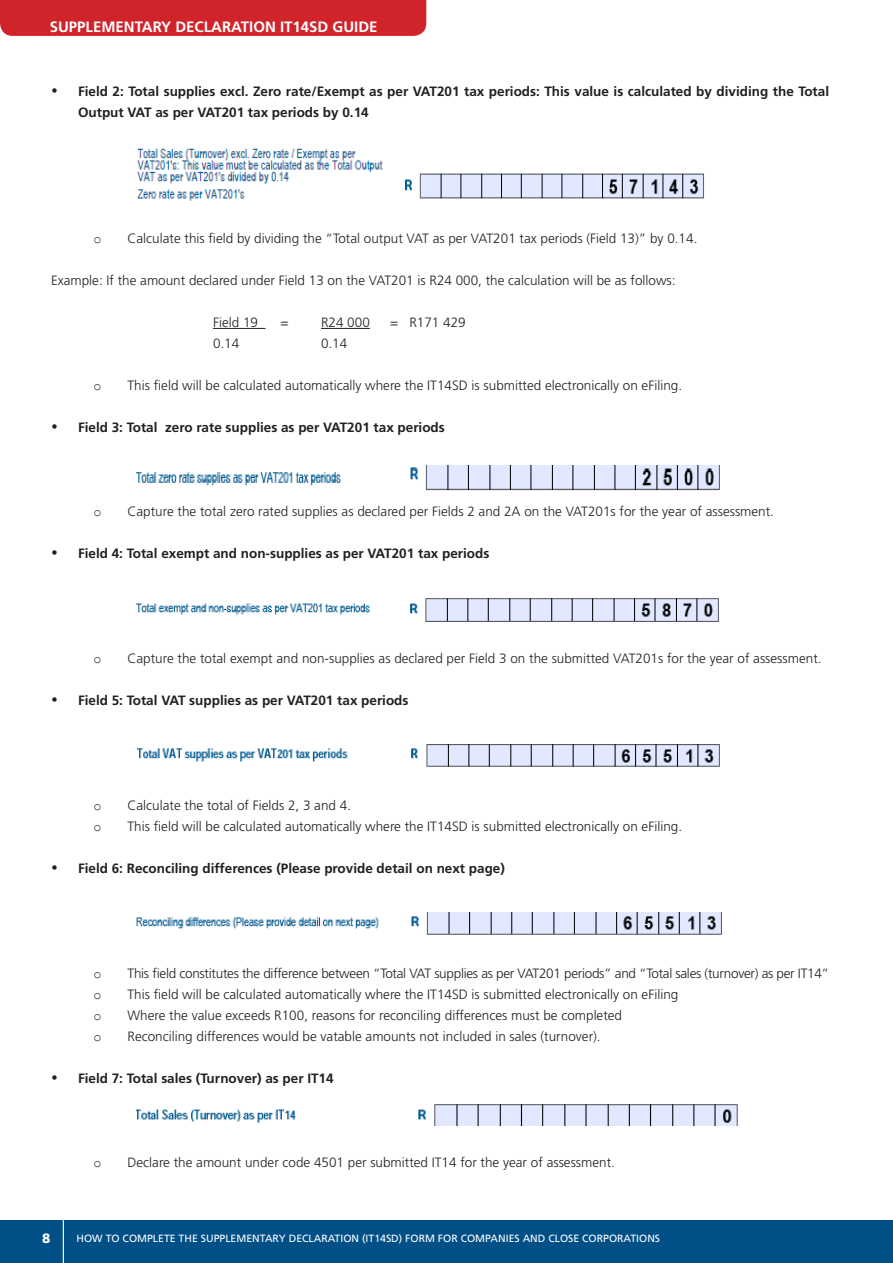
<style>
.page{position:relative;width:893px;height:1263px;background:#fff}
.page>*{position:absolute;margin:0;border:0;box-sizing:border-box;transform-origin:0 0}
.t1{font:700 15px "Frutiger";color:#fff}
.List_Paragraph{font:300 13.5px "Frutiger";color:#231f20}
.Pa2_wrd_1{font:700 13.5px/21px "Frutiger";color:#231f20}
.Pa2_wrd_1-2{font:300 13.5px "Frutiger";color:#231f20}
.List_Paragraph-2{font:300 13.5px "Frutiger";letter-spacing:-.02em;color:#231f20}
.List_Paragraph-3{font:13.5px "Courier New";color:#231f20}
.t2{font:900 13.5px "Frutiger";color:#fff}
.t3{font:10.5px "Frutiger";color:#fff}
</style>
<div class="page">
<div style="left:0;top:1220px;width:893px;height:43px;background:#004f87"></div>
<hr style="left:63px;top:1205px;width:1px;height:58px;background:#fff">
<div style="left:0;top:0;width:426px;height:36px;background:#d1232a"></div>
<hr style="left:213px;top:328px;width:53px;height:1px;background:#231f20">
<hr style="left:321px;top:328px;width:49px;height:1px;background:#231f20">
<img style="left:137px;top:148px;width:246px;height:53px">
<img style="left:405px;top:173px;width:299px;height:26px">
<img style="left:136px;top:466px;width:584px;height:25px">
<img style="left:136px;top:598px;width:583px;height:23px">
<img style="left:137px;top:745px;width:583px;height:22px">
<img style="left:136px;top:912px;width:586px;height:23px">
<img style="left:136px;top:1104px;width:602px;height:21px">
<p class="t1" style="left:50px;top:18px;width:329px">SUPPLEMENTARY DECLARATION IT14SD GUIDE</p>
<p class="Pa2_wrd_1" style="left:78px;top:81px;width:753px;text-indent:-27px">• Field 2: Total supplies excl. Zero rate/Exempt as per VAT201 tax periods: This value is calculated by dividing the Total<br>Output VAT as per VAT201 tax periods by 0.14</p>
<p class="List_Paragraph-3" style="left:94px;top:230px;width:10px">o</p>
<p class="List_Paragraph" style="left:128px;top:231px;width:571px">Calculate this field by dividing the “Total output VAT as per VAT201 tax periods (Field 13)” by 0.14.</p>
<p class="Pa2_wrd_1-2" style="left:51px;top:273px;width:626px">Example: If the amount declared under Field 13 on the VAT201 is R24 000, the calculation will be as follows:</p>
<p class="Pa2_wrd_1-2" style="left:213px;top:315px;width:47px">Field 19</p>
<p class="Pa2_wrd_1-2" style="left:281px;top:315px;width:10px">=</p>
<p class="Pa2_wrd_1-2" style="left:321px;top:315px;width:50px">R24 000</p>
<p class="Pa2_wrd_1-2" style="left:390px;top:315px;width:77px">= R171 429</p>
<p class="Pa2_wrd_1-2" style="left:213px;top:336px;width:28px">0.14</p>
<p class="Pa2_wrd_1-2" style="left:321px;top:336px;width:28px">0.14</p>
<p class="List_Paragraph-3" style="left:94px;top:377px;width:10px">o</p>
<p class="List_Paragraph" style="left:128px;top:378px;width:556px">This field will be calculated automatically where the IT14SD is submitted electronically on eFiling.</p>
<p class="Pa2_wrd_1" style="left:51px;top:417px;width:395px">• Field 3: Total zero rate supplies as per VAT201 tax periods</p>
<p class="List_Paragraph-3" style="left:94px;top:503px;width:10px">o</p>
<p class="List_Paragraph" style="left:128px;top:504px;width:648px">Capture the total zero rated supplies as declared per Fields 2 and 2A on the VAT201s for the year of assessment.</p>
<p class="Pa2_wrd_1" style="left:51px;top:543px;width:440px">• Field 4: Total exempt and non-supplies as per VAT201 tax periods</p>
<p class="List_Paragraph-3" style="left:94px;top:650px;width:10px">o</p>
<p class="List_Paragraph" style="left:128px;top:651px;width:695px">Capture the total exempt and non-supplies as declared per Field 3 on the submitted VAT201s for the year of assessment.</p>
<p class="Pa2_wrd_1" style="left:51px;top:690px;width:359px">• Field 5: Total VAT supplies as per VAT201 tax periods</p>
<p class="List_Paragraph-3" style="left:94px;top:797px;width:10px">o</p>
<p class="List_Paragraph" style="left:128px;top:798px;width:225px">Calculate the total of Fields 2, 3 and 4.</p>
<p class="List_Paragraph-3" style="left:94px;top:818px;width:10px">o</p>
<p class="List_Paragraph" style="left:128px;top:819px;width:556px">This field will be calculated automatically where the IT14SD is submitted electronically on eFiling.</p>
<p class="Pa2_wrd_1" style="left:51px;top:858px;width:455px">• Field 6: Reconciling differences (Please provide detail on next page)</p>
<p class="List_Paragraph-3" style="left:94px;top:965px;width:10px">o</p>
<p class="List_Paragraph-2" style="left:128px;top:966px;width:703px">This field constitutes the difference between “Total VAT supplies as per VAT201 periods” and “Total sales (turnover) as per IT14”</p>
<p class="List_Paragraph-3" style="left:94px;top:986px;width:10px">o</p>
<p class="List_Paragraph" style="left:128px;top:987px;width:552px">This field will be calculated automatically where the IT14SD is submitted electronically on eFiling</p>
<p class="List_Paragraph-3" style="left:94px;top:1007px;width:10px">o</p>
<p class="List_Paragraph" style="left:128px;top:1008px;width:496px">Where the value exceeds R100, reasons for reconciling differences must be completed</p>
<p class="List_Paragraph-3" style="left:94px;top:1028px;width:10px">o</p>
<p class="List_Paragraph" style="left:128px;top:1029px;width:475px">Reconciling differences would be vatable amounts not included in sales (turnover).</p>
<p class="Pa2_wrd_1" style="left:51px;top:1068px;width:284px">• Field 7: Total sales (Turnover) as per IT14</p>
<p class="List_Paragraph-3" style="left:94px;top:1154px;width:10px">o</p>
<p class="List_Paragraph" style="left:128px;top:1155px;width:489px">Declare the amount under code 4501 per submitted IT14 for the year of assessment.</p>
<p class="t2" style="left:42px;top:1230px;width:10px">8</p>
<p class="t3" style="left:77px;top:1232px;width:585px">HOW TO COMPLETE THE SUPPLEMENTARY DECLARATION (IT14SD) FORM FOR COMPANIES AND CLOSE CORPORATIONS</p>
</div>
